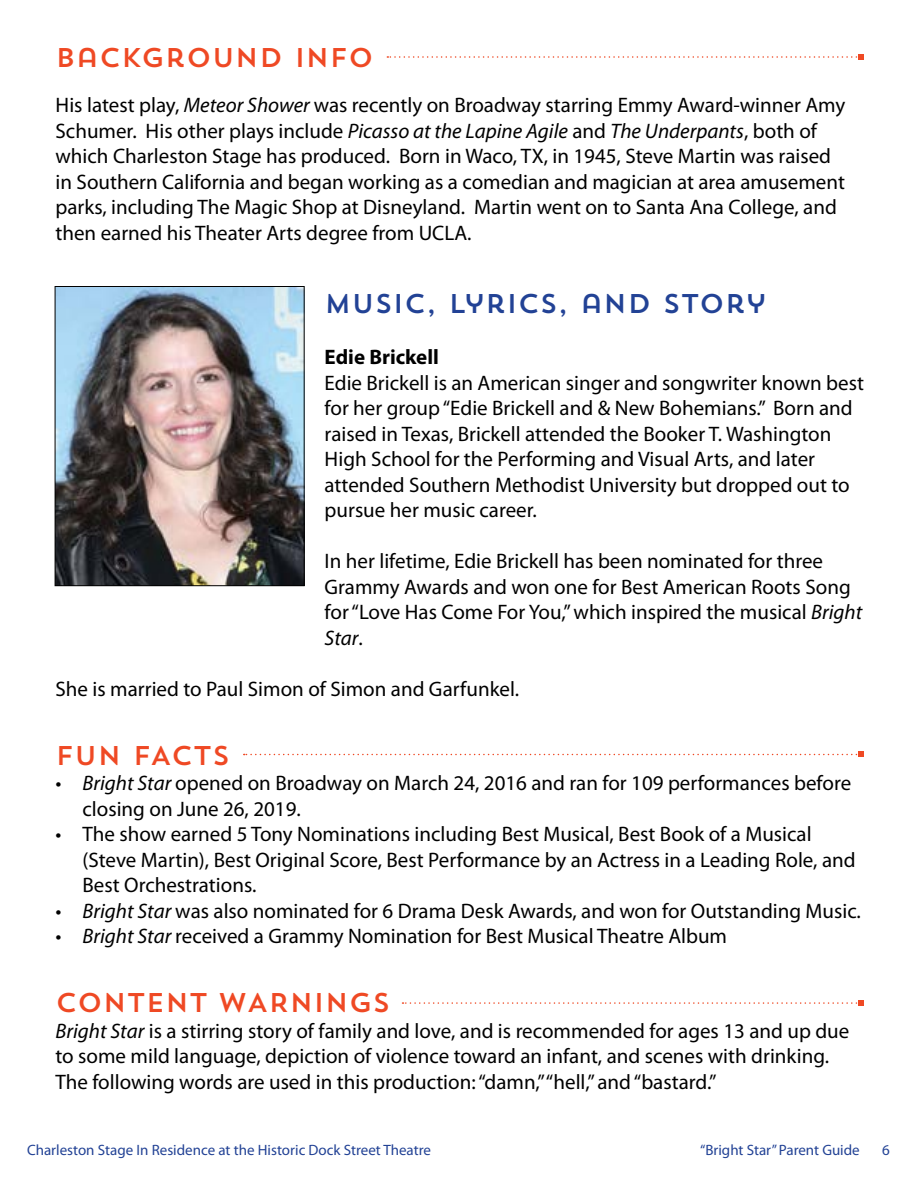
<style>
.page{position:relative;width:918px;height:1188px;background:#fff}
.page>*{position:absolute;margin:0;border:0;box-sizing:border-box;transform-origin:0 0}
.t1{font:27px "Trend Sans One";color:#ef4924}
.t2{font:27px "Trend Sans One";color:#224295}
.t3{font:21px/25.5px "Myriad Pro";color:#000}
.t4{font:700 21px "Myriad Pro";color:#000}
.t5{font:15px "Myriad Pro";color:#224295}
.s1{font-style:italic}
</style>
<div class="page">
<img style="left:57px;top:288px;width:245px;height:296px">
<div style="left:55px;top:286px;width:249px;height:300px;border:1px solid #000"></div>
<svg style="left:387px;top:54px;width:477px;height:6px"></svg>
<svg style="left:244px;top:752px;width:620px;height:5px"></svg>
<svg style="left:403px;top:1000px;width:461px;height:6px"></svg>
<p class="t1" style="left:56px;top:40px;width:320px">BACKGROUND INFO</p>
<p class="t3" style="left:56px;top:92px;width:791px">His latest play, <span class="s1">Meteor Shower</span> was recently on Broadway starring Emmy Award-winner Amy Schumer. His other plays include <span class="s1">Picasso at the Lapine Agile</span> and <span class="s1">The Underpants</span>, both of which Charleston Stage has produced. Born in Waco, TX, in 1945, Steve Martin was raised in Southern California and began working as a comedian and magician at area amusement parks, including The Magic Shop at Disneyland. Martin went on to Santa Ana College, and then earned his Theater Arts degree from UCLA.</p>
<p class="t2" style="left:325px;top:287px;width:444px">MUSIC, LYRICS, AND STORY</p>
<p class="t4" style="left:325px;top:344px;width:116px">Edie Brickell</p>
<p class="t3" style="left:325px;top:370px;width:541px">Edie Brickell is an American singer and songwriter known best for her group “Edie Brickell and &amp; New Bohemians.” Born and raised in Texas, Brickell attended the Booker T. Washington High School for the Performing and Visual Arts, and later attended Southern Methodist University but dropped out to pursue her music career.</p>
<p class="t3" style="left:325px;top:548px;width:539px">In her lifetime, Edie Brickell has been nominated for three Grammy Awards and won one for Best American Roots Song for “Love Has Come For You,” which inspired the musical <span class="s1">Bright Star</span>.</p>
<p class="t3" style="left:55px;top:676px;width:465px">She is married to Paul Simon of Simon and Garfunkel.</p>
<p class="t1" style="left:56px;top:738px;width:176px">FUN FACTS</p>
<p class="t3" style="left:83px;top:770px;width:770px;text-indent:-27px"><span class="s1">• Bright Star</span> opened on Broadway on March 24, 2016 and ran for 109 performances before closing on June 26, 2019.</p>
<p class="t3" style="left:83px;top:821px;width:775px;text-indent:-27px">• The show earned 5 Tony Nominations including Best Musical, Best Book of a Musical (Steve Martin), Best Original Score, Best Performance by an Actress in a Leading Role, and<br>Best Orchestrations.</p>
<p class="t3" style="left:56px;top:898px;width:807px"><span class="s1">• Bright Star</span> was also nominated for 6 Drama Desk Awards, and won for Outstanding Music.</p>
<p class="t3" style="left:56px;top:923px;width:673px"><span class="s1">• Bright Star</span> received a Grammy Nomination for Best Musical Theatre Album</p>
<p class="t1" style="left:56px;top:986px;width:337px">CONTENT WARNINGS</p>
<p class="t3" style="left:56px;top:1018px;width:795px"><span class="s1">Bright Star</span> is a stirring story of family and love, and is recommended for ages 13 and up due to some mild language, depiction of violence toward an infant, and scenes with drinking.<br>The following words are used in this production: “damn,” “hell,” and “bastard.”</p>
<p class="t5" style="left:27px;top:1140px;width:406px">Charleston Stage In Residence at the Historic Dock Street Theatre</p>
<p class="t5" style="left:700px;top:1140px;width:161px">“Bright Star” Parent Guide</p>
<p class="t5" style="left:882px;top:1140px;width:9px">6</p>
</div>
